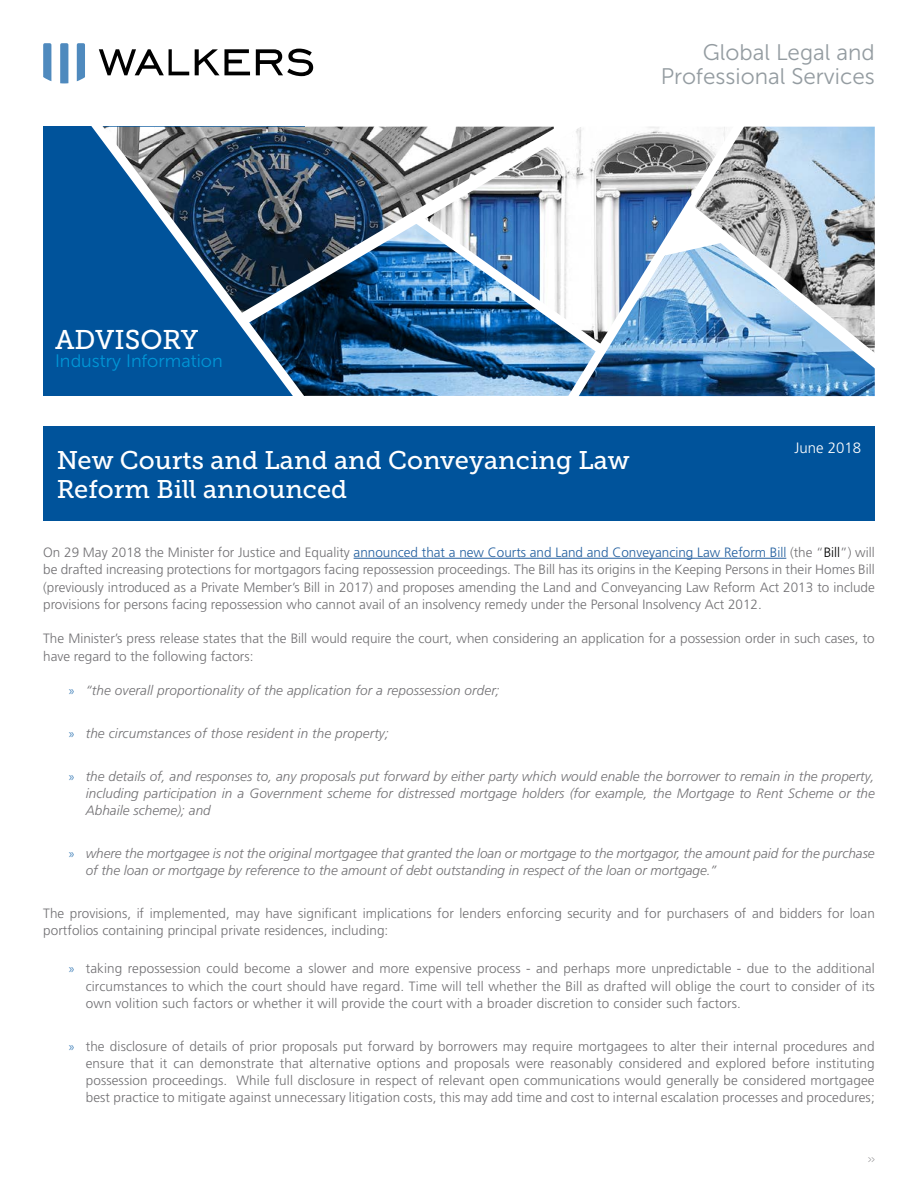
<style>
.page{position:relative;width:918px;height:1188px;background:#fff}
.page>*{position:absolute;margin:0;border:0;box-sizing:border-box;transform-origin:0 0}
.t1{font:27px "Museo Slab 500";color:#fff}
.t2{font:25.5px/29.2px "Museo Slab 500";color:#fff}
.t3{font:22.5px/24px "Museo Sans 300";color:#949ca1;text-align:right}
.t4{font:18px "Museo Sans 300";color:#0096d6}
.t5{font:300 15px "Frutiger LT Pro";color:#fff}
.t6{font:300 13.5px/17.2px "Frutiger LT Pro";letter-spacing:.005em;color:#717073;text-align:justify}
.t7{font:italic 300 13.5px/17.2px "Frutiger LT Pro";color:#717073;text-align:justify}
.t8{font:12px "Museo Sans 100";color:#717073;scale:.5 1}
.s1{color:#215e9e}
.s2{color:#000}
.s3{font-family:"Myriad Pro";font-weight:400;font-style:normal;color:#4f8abe}
.s4{font-family:"Myriad Pro";font-weight:400;color:#4f8abe}
</style>
<div class="page">
<svg style="left:99px;top:49px;width:90px;height:26px"></svg>
<svg style="left:195px;top:49px;width:55px;height:26px"></svg>
<svg style="left:256px;top:49px;width:57px;height:27px"></svg>
<svg style="left:43px;top:43px;width:8px;height:38px"></svg>
<svg style="left:60px;top:43px;width:8px;height:40px"></svg>
<svg style="left:77px;top:43px;width:8px;height:38px"></svg>
<div style="left:43px;top:426px;width:832px;height:95px;background:#00539b"></div>
<hr style="left:354px;top:558px;width:432px;height:1px;background:#215e9e">
<div style="left:43px;top:127px;width:261px;height:269px;background:#00539b"></div>
<img style="left:313px;top:338px;width:245px;height:58px">
<img style="left:753px;top:127px;width:122px;height:66px">
<svg style="left:76px;top:126px;width:237px;height:270px"></svg>
<img style="left:223px;top:126px;width:335px;height:212px">
<img style="left:402px;top:205px;width:156px;height:157px">
<svg style="left:558px;top:126px;width:195px;height:271px"></svg>
<img style="left:672px;top:193px;width:203px;height:199px">
<svg style="left:659px;top:208px;width:69px;height:49px"></svg>
<h3 class="t3" style="left:661px;top:41px;width:216px">Global Legal and<br>Professional Services</h3>
<h1 class="t1" style="left:55px;top:325px;width:145px">ADVISORY</h1>
<h3 class="t4" style="left:55px;top:351px;width:169px">Industry Information</h3>
<h2 class="t2" style="left:57px;top:445px;width:574px">New Courts and Land and Conveyancing Law<br>Reform Bill announced</h2>
<p class="t5" style="left:795px;top:439px;width:68px">June 2018</p>
<p class="t6" style="left:43px;top:544px;width:833px">On 29 May 2018 the Minister for Justice and Equality <span class="s1">announced that a new Courts and Land and Conveyancing Law Reform Bill</span> (the “<span class="s2">Bill</span>”) will be drafted increasing protections for mortgagors facing repossession proceedings. The Bill has its origins in the Keeping Persons in their Homes Bill (previously introduced as a Private Member’s Bill in 2017) and proposes amending the Land and Conveyancing Law Reform Act 2013 to include provisions for persons facing repossession who cannot avail of an insolvency remedy under the Personal Insolvency Act 2012.</p>
<p class="t6" style="left:43px;top:630px;width:833px">The Minister’s press release states that the Bill would require the court, when considering an application for a possession order in such cases, to have regard to the following factors:</p>
<p class="t7" style="left:69px;top:682px;width:433px"><span class="s3">»</span> “the overall proportionality of the application for a repossession order;</p>
<p class="t7" style="left:69px;top:725px;width:322px"><span class="s3">»</span> the circumstances of those resident in the property;</p>
<p class="t7" style="left:86px;top:767px;width:791px;text-indent:-17px"><span class="s3">»</span> the details of, and responses to, any proposals put forward by either party which would enable the borrower to remain in the property, including participation in a Government scheme for distressed mortgage holders (for example, the Mortgage to Rent Scheme or the Abhaile scheme); and</p>
<p class="t7" style="left:86px;top:845px;width:790px;text-indent:-17px"><span class="s3">»</span> where the mortgagee is not the original mortgagee that granted the loan or mortgage to the mortgagor, the amount paid for the purchase of the loan or mortgage by reference to the amount of debt outstanding in respect of the loan or mortgage.”</p>
<p class="t6" style="left:43px;top:905px;width:833px">The provisions, if implemented, may have significant implications for lenders enforcing security and for purchasers of and bidders for loan portfolios containing principal private residences, including:</p>
<p class="t6" style="left:86px;top:960px;width:791px;text-indent:-17px"><span class="s4">»</span> taking repossession could become a slower and more expensive process - and perhaps more unpredictable - due to the additional circumstances to which the court should have regard. Time will tell whether the Bill as drafted will oblige the court to consider of its own volition such factors or whether it will provide the court with a broader discretion to consider such factors.</p>
<p class="t6" style="left:86px;top:1038px;width:791px;text-indent:-17px"><span class="s4">»</span> the disclosure of details of prior proposals put forward by borrowers may require mortgagees to alter their internal procedures and ensure that it can demonstrate that alternative options and proposals were reasonably considered and explored before instituting possession proceedings. While full disclosure in respect of relevant open communications would generally be considered mortgagee best practice to mitigate against unnecessary litigation costs, this may add time and cost to internal escalation processes and procedures;</p>
<p class="t8" style="left:868px;top:1152px;width:15px">&gt;&gt;</p>
</div>
